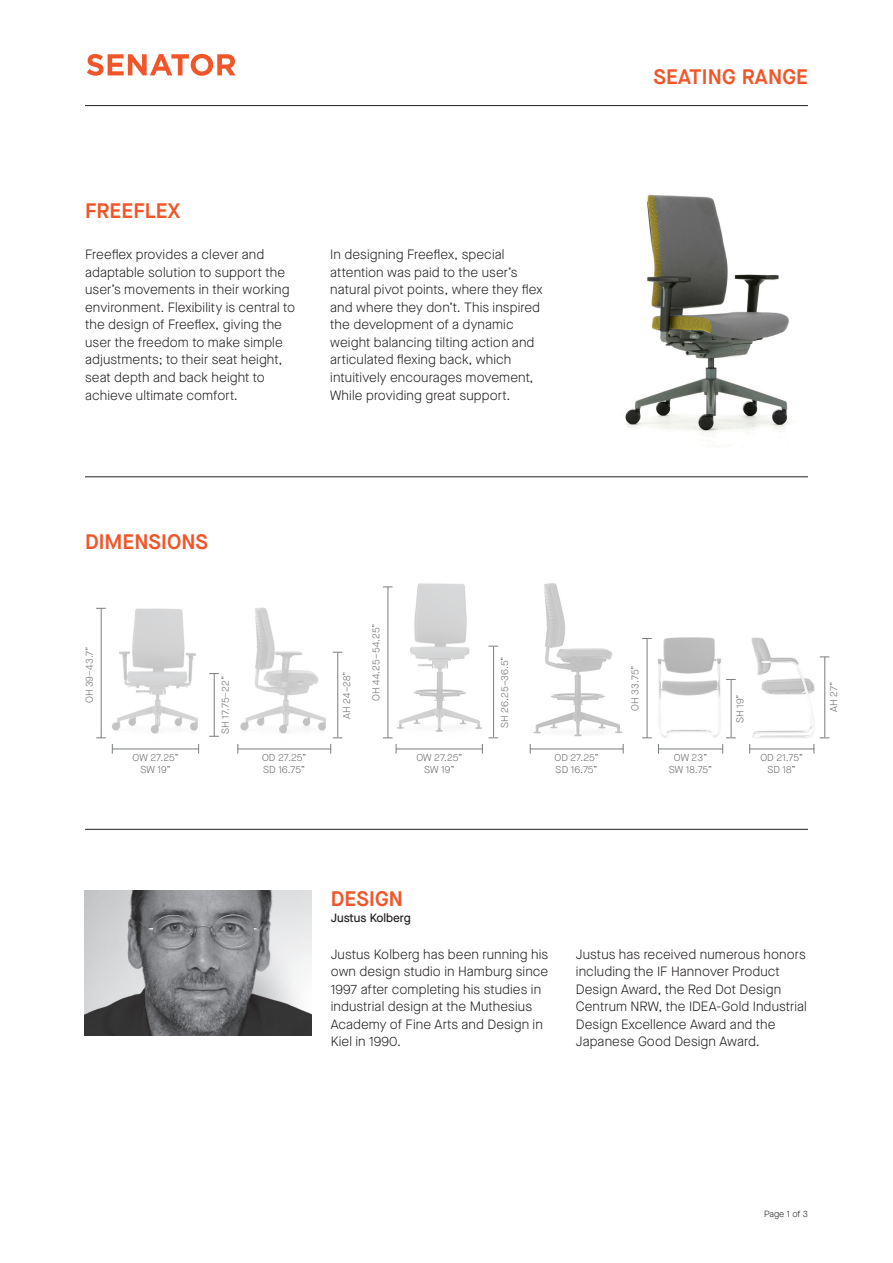
<style>
.page{position:relative;width:893px;height:1263px;background:#fff}
.page>*{position:absolute;margin:0;border:0;box-sizing:border-box;transform-origin:0 0}
.t1{font:600 21px "Maison Neue";letter-spacing:.005em;color:#f1562a}
.t2{font:300 13.5px/17.5px "Maison Neue";letter-spacing:.005em;color:#231f20}
.t3{font:500 12px "Maison Neue";color:#231f20}
.t4{font:300 10.05px/12px "Maison Neue";letter-spacing:.01em;color:#6c6d70;text-align:center}
.t5{font:300 9px "Maison Neue";color:#231f20}
</style>
<div class="page">
<hr style="left:85px;top:105px;width:723px;height:1px;background:#231f20">
<svg style="left:87px;top:54px;width:149px;height:22px"></svg>
<img style="left:657px;top:637px;width:173px;height:113px">
<img style="left:383px;top:583px;width:116px;height:169px">
<img style="left:237px;top:607px;width:105px;height:141px">
<img style="left:529px;top:583px;width:123px;height:171px">
<hr style="left:396px;top:749px;width:87px;height:1px;background:#797c80">
<hr style="left:337px;top:652px;width:1px;height:85px;background:#797c80">
<hr style="left:731px;top:679px;width:1px;height:58px;background:#797c80">
<hr style="left:824px;top:657px;width:1px;height:80px;background:#797c80">
<hr style="left:493px;top:646px;width:1px;height:91px;background:#797c80">
<hr style="left:647px;top:638px;width:1px;height:100px;background:#797c80">
<hr style="left:388px;top:587px;width:1px;height:151px;background:#797c80">
<hr style="left:238px;top:749px;width:93px;height:1px;background:#797c80">
<hr style="left:530px;top:749px;width:93px;height:1px;background:#797c80">
<hr style="left:658px;top:749px;width:65px;height:1px;background:#797c80">
<hr style="left:749px;top:749px;width:65px;height:1px;background:#797c80">
<img style="left:98px;top:607px;width:116px;height:141px">
<hr style="left:112px;top:749px;width:87px;height:1px;background:#797c80">
<hr style="left:214px;top:673px;width:1px;height:63px;background:#797c80">
<img style="left:84px;top:890px;width:228px;height:145px">
<hr style="left:85px;top:476px;width:723px;height:1px;background:#231f20">
<hr style="left:85px;top:829px;width:723px;height:1px;background:#231f20">
<hr style="left:101px;top:608px;width:1px;height:130px;background:#797c80">
<img style="left:625px;top:194px;width:164px;height:240px">
<h1 class="t1" style="left:85px;top:196px;width:97px">FREEFLEX</h1>
<p class="t2" style="left:85px;top:246px;width:212px">Freeflex provides a clever and adaptable solution to support the user’s movements in their working environment. Flexibility is central to the design of Freeflex, giving the user the freedom to make simple adjustments; to their seat height, seat depth and back height to achieve ultimate comfort.</p>
<p class="t2" style="left:330px;top:246px;width:214px">In designing Freeflex, special attention was paid to the user’s natural pivot points, where they flex and where they don’t. This inspired the development of a dynamic weight balancing tilting action and articulated flexing back, which intuitively encourages movement, While providing great support.</p>
<h1 class="t1" style="left:653px;top:62px;width:156px">SEATING RANGE</h1>
<h1 class="t1" style="left:85px;top:527px;width:124px">DIMENSIONS</h1>
<p class="t4" style="left:83px;top:703px;width:59px;rotate:-90deg">OH 39–43.7”</p>
<p class="t4" style="left:133px;top:751px;width:48px">OW 27.25”<br>SW 19”</p>
<p class="t4" style="left:219px;top:734px;width:59px;rotate:-90deg">SH 17.75–22”</p>
<p class="t4" style="left:341px;top:719px;width:49px;rotate:-90deg">AH 24–28”</p>
<p class="t4" style="left:370px;top:701px;width:79px;rotate:-90deg">OH 44.25–54.25”</p>
<p class="t4" style="left:499px;top:728px;width:73px;rotate:-90deg">SH 26.25–36.5”</p>
<p class="t4" style="left:629px;top:711px;width:47px;rotate:-90deg">OH 33.75”</p>
<p class="t4" style="left:734px;top:723px;width:30px;rotate:-90deg">SH 19”</p>
<p class="t4" style="left:416px;top:751px;width:48px">OW 27.25”<br>SW 19”</p>
<p class="t4" style="left:262px;top:752px;width:46px;text-align:left">OD 27.25”<br>SD 16.75”</p>
<p class="t4" style="left:554px;top:752px;width:46px;text-align:left">OD 27.25”<br>SD 16.75”</p>
<p class="t4" style="left:669px;top:752px;width:45px">OW 23”<br>SW 18.75”</p>
<p class="t4" style="left:760px;top:752px;width:44px">OD 21.75”<br>SD 18”</p>
<p class="t4" style="left:828px;top:712px;width:32px;rotate:-90deg">AH 27”</p>
<h1 class="t1" style="left:331px;top:884px;width:74px">DESIGN</h1>
<p class="t3" style="left:331px;top:910px;width:81px">Justus Kolberg</p>
<p class="t2" style="left:331px;top:945px;width:219px">Justus Kolberg has been running his own design studio in Hamburg since<br>1997 after completing his studies in industrial design at the Muthesius<br>Academy of Fine Arts and Design in<br>Kiel in 1990.</p>
<p class="t2" style="left:576px;top:945px;width:232px">Justus has received numerous honors including the IF Hannover Product Design Award, the Red Dot Design Centrum NRW, the IDEA-Gold Industrial Design Excellence Award and the Japanese Good Design Award.</p>
<p class="t5" style="left:764px;top:1208px;width:45px">Page 1 of 3</p>
</div>
